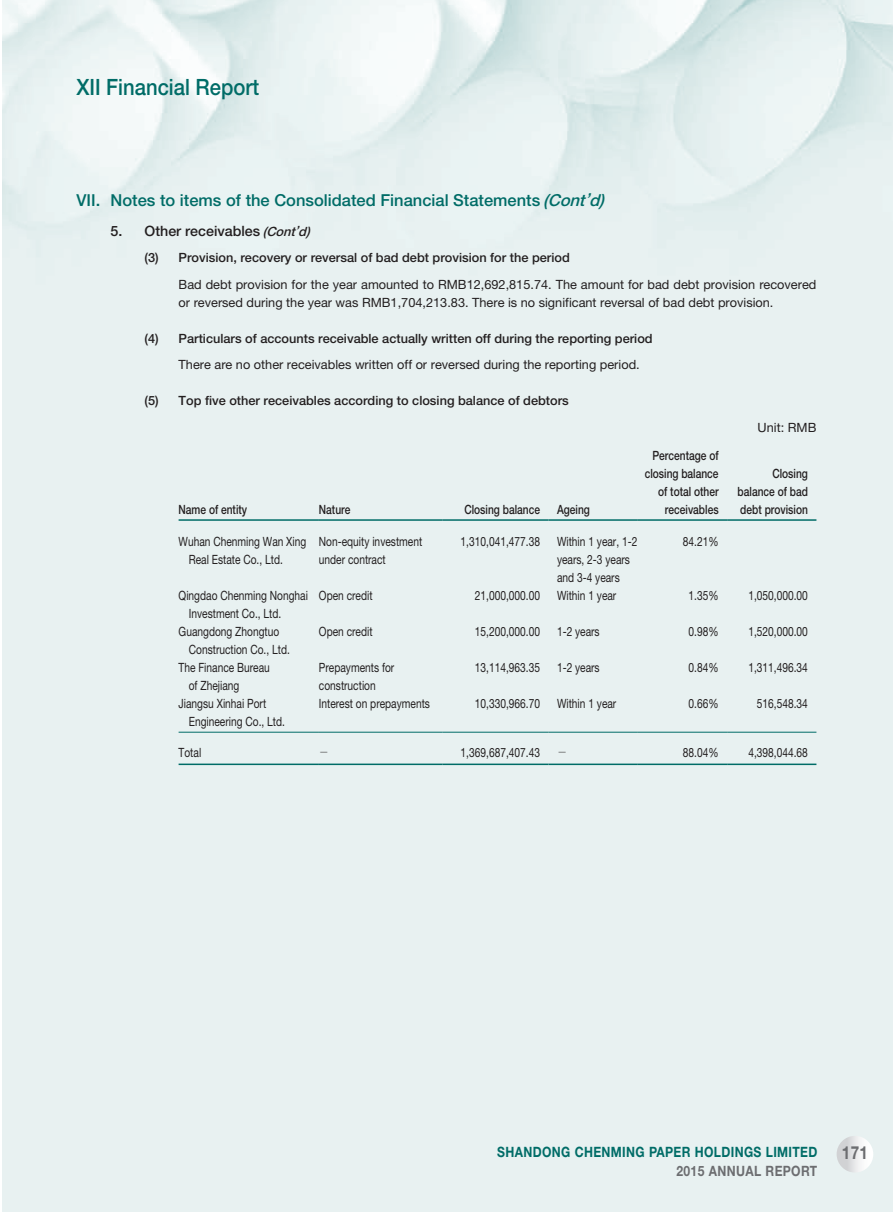
<style>
.page{position:relative;width:893px;height:1212px;background:#fff}
.page>*{position:absolute;margin:0;border:0;box-sizing:border-box;transform-origin:0 0}
.t1{font:500 22.5px "Helvetica Neue LT Std";color:#006c67;scale:.9 1}
.t2{font:700 18px "Helvetica Neue LT Std";color:#6c6d70;scale:.85 1}
._3__標題{font:500 16.5px "Helvetica Neue LT Std";color:#006c67}
.t3{font:700 14.25px "Helvetica Neue LT Std";letter-spacing:.03em;color:#006c67;scale:.85 1}
._4__副標題{font:500 14.25px "Helvetica Neue LT Std";color:#231f20}
.t4{font:700 14.25px "Helvetica Neue LT Std";letter-spacing:.03em;color:#6c6d70;scale:.85 1}
._1__內文{font:12.75px "Helvetica Neue LT Std";color:#231f20;scale:.8 1}
._1__內文-2{font:12.75px/18px "Helvetica Neue LT Std";color:#231f20}
._5__副副標題{font:500 12.75px "Helvetica Neue LT Std";color:#231f20}
._1__內文-3{font:500 12.75px "Helvetica Neue LT Std";color:#231f20;scale:.8 1}
._1__內文-4{font:300 12.75px "M Hei HK";color:#231f20;scale:.8 1}
.s1{font-style:italic}
.s2{font-style:italic;font-size:12.75px}
</style>
<div class="page">
<div style="left:837px;top:1136px;width:36px;height:36px;background:linear-gradient(to right,#c7c9cb,#fff);border-radius:18px"></div>
<hr style="left:179px;top:519px;width:140px;height:2px;background:#006c67">
<hr style="left:319px;top:519px;width:123px;height:2px;background:#006c67">
<hr style="left:442px;top:519px;width:107px;height:2px;background:#006c67">
<hr style="left:549px;top:519px;width:89px;height:2px;background:#006c67">
<hr style="left:638px;top:519px;width:89px;height:2px;background:#006c67">
<hr style="left:727px;top:519px;width:89px;height:2px;background:#006c67">
<hr style="left:179px;top:732px;width:140px;height:1px;background:#006c67">
<hr style="left:319px;top:732px;width:123px;height:1px;background:#006c67">
<hr style="left:442px;top:732px;width:107px;height:1px;background:#006c67">
<hr style="left:549px;top:732px;width:89px;height:1px;background:#006c67">
<hr style="left:638px;top:732px;width:89px;height:1px;background:#006c67">
<hr style="left:727px;top:732px;width:89px;height:1px;background:#006c67">
<hr style="left:179px;top:763px;width:140px;height:2px;background:#006c67">
<hr style="left:319px;top:763px;width:123px;height:2px;background:#006c67">
<hr style="left:442px;top:763px;width:107px;height:2px;background:#006c67">
<hr style="left:549px;top:763px;width:89px;height:2px;background:#006c67">
<hr style="left:638px;top:763px;width:89px;height:2px;background:#006c67">
<hr style="left:727px;top:763px;width:89px;height:2px;background:#006c67">
<h1 class="t1" style="left:76px;top:74px;width:205px">XII Financial Report</h1>
<p class="_3__標題" style="left:77px;top:190px;width:529px">VII. Notes to items of the Consolidated Financial Statements <span class="s1">(Cont’d)</span></p>
<p class="_4__副標題" style="left:111px;top:222px;width:201px">5. Other receivables <span class="s2">(Cont’d)</span></p>
<p class="_5__副副標題" style="left:145px;top:250px;width:427px">(3) Provision, recovery or reversal of bad debt provision for the period</p>
<p class="_1__內文-2" style="left:179px;top:275px;width:639px">Bad debt provision for the year amounted to RMB12,692,815.74. The amount for bad debt provision recovered or reversed during the year was RMB1,704,213.83. There is no significant reversal of bad debt provision.</p>
<p class="_5__副副標題" style="left:145px;top:330px;width:510px">(4) Particulars of accounts receivable actually written off during the reporting period</p>
<p class="_1__內文-2" style="left:179px;top:355px;width:463px">There are no other receivables written off or reversed during the reporting period.</p>
<p class="_5__副副標題" style="left:145px;top:393px;width:426px">(5) Top five other receivables according to closing balance of debtors</p>
<p class="_1__內文-2" style="left:758px;top:418px;width:60px">Unit: RMB</p>
<p class="_1__內文-3" style="left:179px;top:502px;width:87px">Name of entity</p>
<p class="_1__內文-3" style="left:319px;top:502px;width:41px">Nature</p>
<p class="_1__內文-3" style="left:464px;top:502px;width:96px">Closing balance</p>
<p class="_1__內文-3" style="left:557px;top:502px;width:43px">Ageing</p>
<p class="_1__內文-3" style="left:652px;top:448px;width:84px">Percentage of</p>
<p class="_1__內文-3" style="left:645px;top:466px;width:94px">closing balance</p>
<p class="_1__內文-3" style="left:658px;top:484px;width:77px">of total other</p>
<p class="_1__內文-3" style="left:665px;top:502px;width:69px">receivables</p>
<p class="_1__內文-3" style="left:772px;top:466px;width:46px">Closing</p>
<p class="_1__內文-3" style="left:738px;top:484px;width:89px">balance of bad</p>
<p class="_1__內文-3" style="left:740px;top:502px;width:86px">debt provision</p>
<p class="_1__內文" style="left:179px;top:533px;width:161px">Wuhan Chenming Wan Xing</p>
<p class="_1__內文" style="left:189px;top:551px;width:119px">Real Estate Co., Ltd.</p>
<p class="_1__內文" style="left:319px;top:533px;width:131px">Non-equity investment</p>
<p class="_1__內文" style="left:319px;top:551px;width:85px">under contract</p>
<p class="_1__內文" style="left:461px;top:533px;width:101px">1,310,041,477.38</p>
<p class="_1__內文" style="left:557px;top:533px;width:102px">Within 1 year, 1-2</p>
<p class="_1__內文" style="left:557px;top:551px;width:93px">years, 2-3 years</p>
<p class="_1__內文" style="left:557px;top:569px;width:80px">and 3-4 years</p>
<p class="_1__內文" style="left:683px;top:533px;width:46px">84.21%</p>
<p class="_1__內文" style="left:179px;top:587px;width:163px">Qingdao Chenming Nonghai</p>
<p class="_1__內文" style="left:189px;top:605px;width:117px">Investment Co., Ltd.</p>
<p class="_1__內文" style="left:319px;top:587px;width:69px">Open credit</p>
<p class="_1__內文" style="left:475px;top:587px;width:83px">21,000,000.00</p>
<p class="_1__內文" style="left:557px;top:587px;width:76px">Within 1 year</p>
<p class="_1__內文" style="left:689px;top:587px;width:39px">1.35%</p>
<p class="_1__內文" style="left:748px;top:587px;width:76px">1,050,000.00</p>
<p class="_1__內文" style="left:179px;top:623px;width:127px">Guangdong Zhongtuo</p>
<p class="_1__內文" style="left:189px;top:641px;width:128px">Construction Co., Ltd.</p>
<p class="_1__內文" style="left:319px;top:623px;width:69px">Open credit</p>
<p class="_1__內文" style="left:475px;top:623px;width:83px">15,200,000.00</p>
<p class="_1__內文" style="left:557px;top:623px;width:55px">1-2 years</p>
<p class="_1__內文" style="left:689px;top:623px;width:39px">0.98%</p>
<p class="_1__內文" style="left:748px;top:623px;width:76px">1,520,000.00</p>
<p class="_1__內文" style="left:179px;top:659px;width:116px">The Finance Bureau</p>
<p class="_1__內文" style="left:189px;top:677px;width:65px">of Zhejiang</p>
<p class="_1__內文" style="left:319px;top:659px;width:96px">Prepayments for</p>
<p class="_1__內文" style="left:319px;top:677px;width:73px">construction</p>
<p class="_1__內文" style="left:475px;top:659px;width:83px">13,114,963.35</p>
<p class="_1__內文" style="left:557px;top:659px;width:55px">1-2 years</p>
<p class="_1__內文" style="left:689px;top:659px;width:39px">0.84%</p>
<p class="_1__內文" style="left:748px;top:659px;width:76px">1,311,496.34</p>
<p class="_1__內文" style="left:179px;top:695px;width:111px">Jiangsu Xinhai Port</p>
<p class="_1__內文" style="left:189px;top:713px;width:122px">Engineering Co., Ltd.</p>
<p class="_1__內文" style="left:319px;top:695px;width:140px">Interest on prepayments</p>
<p class="_1__內文" style="left:475px;top:695px;width:83px">10,330,966.70</p>
<p class="_1__內文" style="left:557px;top:695px;width:76px">Within 1 year</p>
<p class="_1__內文" style="left:689px;top:695px;width:39px">0.66%</p>
<p class="_1__內文" style="left:757px;top:695px;width:65px">516,548.34</p>
<p class="_1__內文" style="left:179px;top:745px;width:30px">Total</p>
<p class="_1__內文-4" style="left:319px;top:746px;width:14px">－</p>
<p class="_1__內文" style="left:461px;top:745px;width:101px">1,369,687,407.43</p>
<p class="_1__內文-4" style="left:557px;top:746px;width:14px">－</p>
<p class="_1__內文" style="left:683px;top:745px;width:46px">88.04%</p>
<p class="_1__內文" style="left:748px;top:745px;width:76px">4,398,044.68</p>
<p class="t3" style="left:497px;top:1143px;width:378px">SHANDONG CHENMING PAPER HOLDINGS LIMITED</p>
<p class="t4" style="left:676px;top:1162px;width:167px">2015 ANNUAL REPORT</p>
<h2 class="t2" style="left:842px;top:1141px;width:33px">171</h2>
</div>
